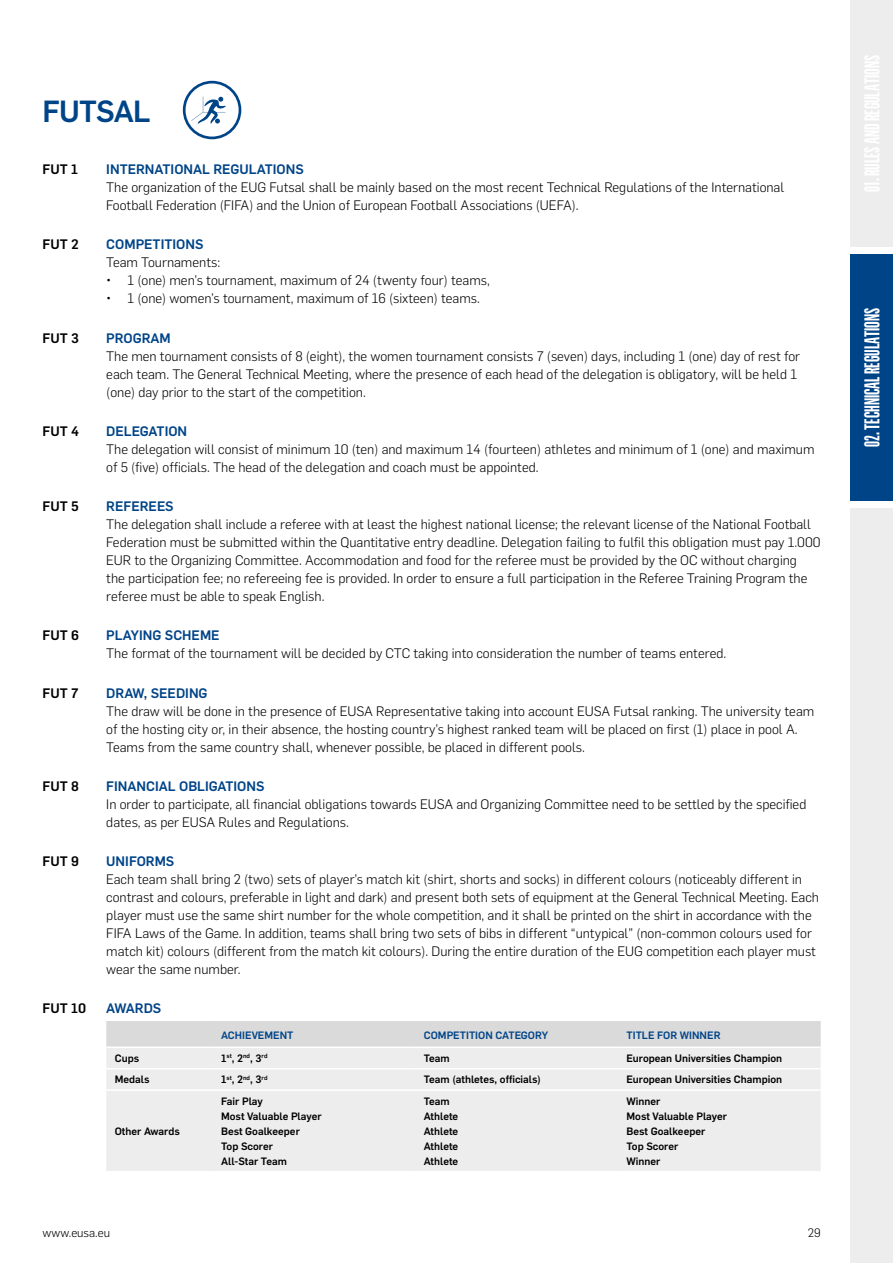
<style>
.page{position:relative;width:893px;height:1263px;background:#fff}
.page>*{position:absolute;margin:0;border:0;box-sizing:border-box;transform-origin:0 0}
.t1{font:500 30px "Flama";letter-spacing:-.025em;color:#048}
.t2{font:600 21px "Flama Ultracondensed";color:#fff}
.t3{font:300 13.5px/18px "Flama";color:#000}
.t4{font:500 13.5px "Flama";color:#048}
.t5{font:500 13.5px "Flama";color:#000}
.t6{font:300 12px "Flama";color:#000}
.t7{font:500 10.5px/15px "Flama";color:#000}
.t8{font:500 10.5px "Flama";color:#048}
.t9{font:500 6.15px "Flama";color:#000}
.s1{font-size:10.5px}
</style>
<div class="page">
<div style="left:850px;top:0;width:43px;height:247px;background:#ededed"></div>
<div style="left:850px;top:254px;width:43px;height:247px;background:#048"></div>
<div style="left:850px;top:508px;width:43px;height:755px;background:#ededed"></div>
<div style="left:106px;top:1021px;width:715px;height:25px;background:#dadada"></div>
<div style="left:106px;top:1048px;width:715px;height:123px;background:#ededed"></div>
<hr style="left:106px;top:1068px;width:107px;height:1px;background:#fff">
<hr style="left:213px;top:1068px;width:202px;height:1px;background:#fff">
<hr style="left:415px;top:1068px;width:203px;height:1px;background:#fff">
<hr style="left:618px;top:1068px;width:203px;height:1px;background:#fff">
<hr style="left:106px;top:1089px;width:107px;height:2px;background:#fff">
<hr style="left:213px;top:1089px;width:202px;height:2px;background:#fff">
<hr style="left:415px;top:1089px;width:203px;height:2px;background:#fff">
<hr style="left:618px;top:1089px;width:203px;height:2px;background:#fff">
<div style="left:183px;top:81px;width:58px;height:58px;border:3px solid #048;border-radius:50%"></div>
<svg style="left:191px;top:97px;width:35px;height:27px"></svg>
<h1 class="t1" style="left:43px;top:90px;width:109px">FUTSAL</h1>
<p class="t5" style="left:43px;top:160px;width:37px">FUT 1</p>
<p class="t4" style="left:106px;top:160px;width:199px">INTERNATIONAL REGULATIONS</p>
<p class="t3" style="left:106px;top:178px;width:679px">The organization of the EUG Futsal shall be mainly based on the most recent Technical Regulations of the International<br>Football Federation (FIFA) and the Union of European Football Associations (UEFA).</p>
<p class="t5" style="left:43px;top:235px;width:38px">FUT 2</p>
<p class="t4" style="left:106px;top:235px;width:99px">COMPETITIONS</p>
<p class="t3" style="left:106px;top:253px;width:115px">Team Tournaments:</p>
<p class="t3" style="left:106px;top:271px;width:385px">• 1 (one) men’s tournament, maximum of 24 (twenty four) teams,</p>
<p class="t3" style="left:106px;top:289px;width:375px">• 1 (one) women’s tournament, maximum of 16 (sixteen) teams.</p>
<p class="t5" style="left:43px;top:328px;width:38px">FUT 3</p>
<p class="t4" style="left:106px;top:328px;width:66px">PROGRAM</p>
<p class="t3" style="left:106px;top:346px;width:695px">The men tournament consists of 8 (eight), the women tournament consists 7 (seven) days, including 1 (one) day of rest for each team. The General Technical Meeting, where the presence of each head of the delegation is obligatory, will be held 1 (one) day prior to the start of the competition.</p>
<p class="t5" style="left:43px;top:421px;width:38px">FUT 4</p>
<p class="t4" style="left:106px;top:421px;width:82px">DELEGATION</p>
<p class="t3" style="left:106px;top:439px;width:710px">The delegation will consist of minimum 10 (ten) and maximum 14 (fourteen) athletes and minimum of 1 (one) and maximum of 5 (five) officials. The head of the delegation and coach must be appointed.</p>
<p class="t5" style="left:43px;top:497px;width:38px">FUT 5</p>
<p class="t4" style="left:106px;top:497px;width:69px">REFEREES</p>
<p class="t3" style="left:106px;top:515px;width:716px">The delegation shall include a referee with at least the highest national license; the relevant license of the National Football Federation must be submitted within the Quantitative entry deadline. Delegation failing to fulfil this obligation must pay 1.000<br>EUR to the Organizing Committee. Accommodation and food for the referee must be provided by the OC without charging<br>the participation fee; no refereeing fee is provided. In order to ensure a full participation in the Referee Training Program the referee must be able to speak English.</p>
<p class="t5" style="left:43px;top:626px;width:38px">FUT 6</p>
<p class="t4" style="left:106px;top:626px;width:115px">PLAYING SCHEME</p>
<p class="t3" style="left:106px;top:644px;width:621px">The format of the tournament will be decided by CTC taking into consideration the number of teams entered.</p>
<p class="t5" style="left:43px;top:683px;width:38px">FUT 7</p>
<p class="t4" style="left:106px;top:683px;width:103px">DRAW, SEEDING</p>
<p class="t3" style="left:106px;top:701px;width:709px">The draw will be done in the presence of EUSA Representative taking into account EUSA Futsal ranking. The university team of the hosting city or, in their absence, the hosting country’s highest ranked team will be placed on first (1) place in pool A.<br>Teams from the same country shall, whenever possible, be placed in different pools.</p>
<p class="t5" style="left:43px;top:776px;width:38px">FUT 8</p>
<p class="t4" style="left:106px;top:776px;width:160px">FINANCIAL OBLIGATIONS</p>
<p class="t3" style="left:106px;top:794px;width:702px">In order to participate, all financial obligations towards EUSA and Organizing Committee need to be settled by the specified dates, as per EUSA Rules and Regulations.</p>
<p class="t5" style="left:43px;top:851px;width:38px">FUT 9</p>
<p class="t4" style="left:106px;top:851px;width:70px">UNIFORMS</p>
<p class="t3" style="left:106px;top:870px;width:714px">Each team shall bring 2 (two) sets of player’s match kit (shirt, shorts and socks) in different colours (noticeably different in contrast and colours, preferable in light and dark) and present both sets of equipment at the General Technical Meeting. Each player must use the same shirt number for the whole competition, and it shall be printed on the shirt in accordance with the FIFA Laws of the Game. In addition, teams shall bring two sets of bibs in different “untypical” (non-common colours used for match kit) colours (different from the match kit colours). During the entire duration of the EUG competition each player must wear the same number.</p>
<p class="t5" style="left:43px;top:999px;width:45px">FUT 10</p>
<p class="t4" style="left:106px;top:999px;width:57px">AWARDS</p>
<p class="t8" style="left:221px;top:1027px;width:74px">ACHIEVEMENT</p>
<p class="t8" style="left:424px;top:1027px;width:126px">COMPETITION CATEGORY</p>
<p class="t8" style="left:626px;top:1027px;width:95px">TITLE FOR WINNER</p>
<p class="t7" style="left:115px;top:1050px;width:26px">Cups</p>
<p class="t9" style="left:221px;top:1052px;width:48px"><span class="s1">1</span>st<span class="s1">, 2</span>nd<span class="s1">, 3</span>rd</p>
<p class="t7" style="left:424px;top:1050px;width:28px">Team</p>
<p class="t7" style="left:626px;top:1050px;width:157px">European Universities Champion</p>
<p class="t7" style="left:115px;top:1071px;width:36px">Medals</p>
<p class="t9" style="left:221px;top:1073px;width:48px"><span class="s1">1</span>st<span class="s1">, 2</span>nd<span class="s1">, 3</span>rd</p>
<p class="t7" style="left:424px;top:1071px;width:119px">Team (athletes, officials)</p>
<p class="t7" style="left:626px;top:1071px;width:157px">European Universities Champion</p>
<p class="t7" style="left:115px;top:1123px;width:67px">Other Awards</p>
<p class="t7" style="left:221px;top:1093px;width:102px">Fair Play<br>Most Valuable Player<br>Best Goalkeeper<br>Top Scorer<br>All-Star Team</p>
<p class="t7" style="left:424px;top:1093px;width:36px">Team<br>Athlete<br>Athlete<br>Athlete<br>Athlete</p>
<p class="t7" style="left:626px;top:1093px;width:102px">Winner<br>Most Valuable Player<br>Best Goalkeeper<br>Top Scorer<br>Winner</p>
<p class="t6" style="left:43px;top:1225px;width:69px">www.eusa.eu</p>
<p class="t6" style="left:808px;top:1225px;width:14px">29</p>
<h2 class="t2" style="left:859px;top:447px;width:140px;rotate:-90deg">02. TECHNICAL REGULATIONS</h2>
</div>
